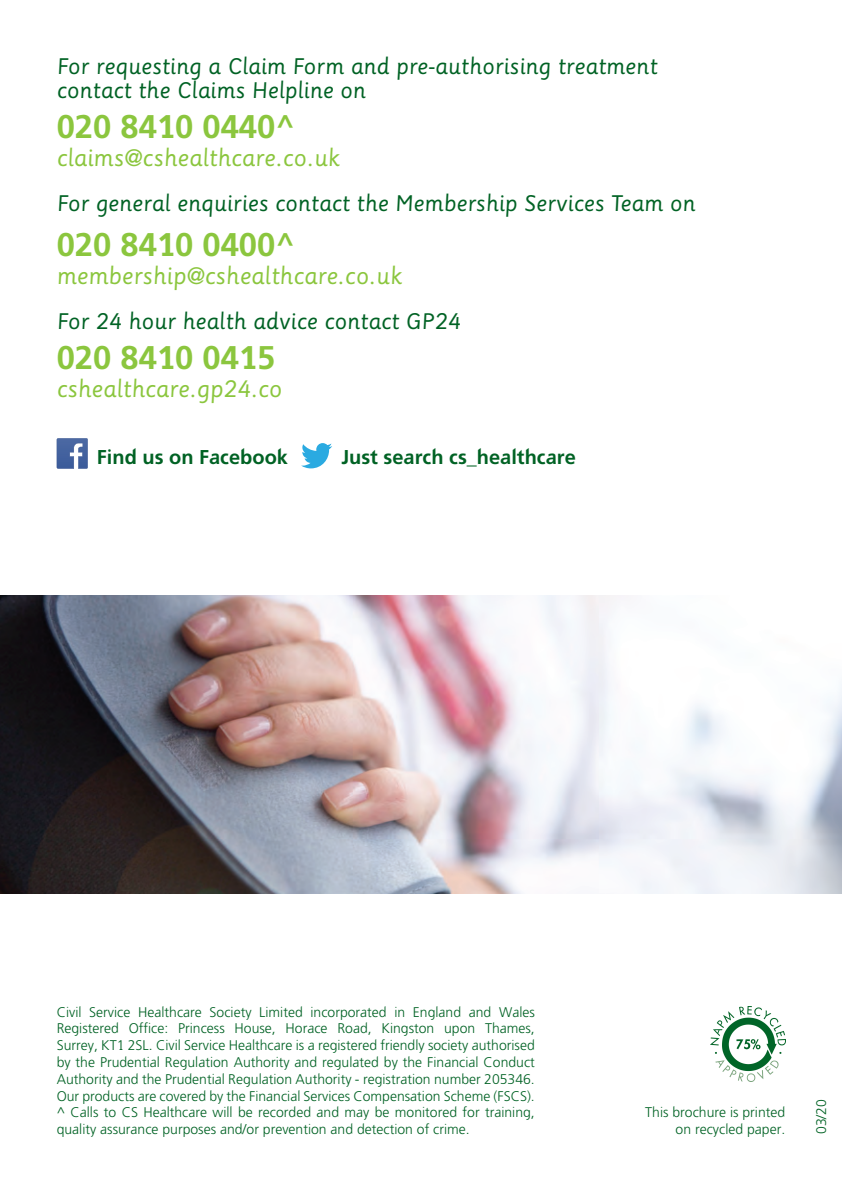
<style>
.page{position:relative;width:842px;height:1191px;background:#fff}
.page>*{position:absolute;margin:0;border:0;box-sizing:border-box;transform-origin:0 0}
.t1{font:32.8px "Freeway Demi";color:#8bc63e}
.t2{font:23.2px "Sassoon Primary";color:#8bc63e}
.t3{font:22px/23.8px "Sassoon Primary";color:#006224}
.t4{font:20px "Freeway Demi";color:#006224}
.t5{font:300 14px/16.8px "Freeway";color:#006224;text-align:justify}
</style>
<div class="page">
<svg style="left:57px;top:438px;width:31px;height:31px"></svg>
<svg style="left:301px;top:443px;width:31px;height:25px"></svg>
<img style="left:0;top:595px;width:842px;height:298px">
<img style="left:710px;top:1006px;width:75px;height:75px">
<p class="t3" style="left:57px;top:55px;width:602px">For requesting a Claim Form and pre-authorising treatment contact the Claims Helpline on</p>
<h2 class="t1" style="left:57px;top:109px;width:240px">020 8410 0440^</h2>
<p class="t2" style="left:57px;top:145px;width:285px">claims@cshealthcare.co.uk</p>
<p class="t3" style="left:57px;top:192px;width:640px">For general enquiries contact the Membership Services Team on</p>
<h2 class="t1" style="left:57px;top:226px;width:240px">020 8410 0400^</h2>
<h4 class="t2" style="left:57px;top:262px;width:347px">membership@cshealthcare.co.uk</h4>
<p class="t3" style="left:57px;top:309px;width:406px">For 24 hour health advice contact GP24</p>
<p class="t1" style="left:57px;top:340px;width:220px">020 8410 0415</p>
<h4 class="t2" style="left:57px;top:375px;width:227px">cshealthcare.gp24.co</h4>
<p class="t4" style="left:97px;top:446px;width:193px">Find us on Facebook</p>
<p class="t4" style="left:341px;top:446px;width:236px">Just search cs_healthcare</p>
<p class="t5" style="left:57px;top:1003px;width:480px">Civil Service Healthcare Society Limited incorporated in England and Wales Registered Office: Princess House, Horace Road, Kingston upon Thames, Surrey, KT1 2SL. Civil Service Healthcare is a registered friendly society authorised by the Prudential Regulation Authority and regulated by the Financial Conduct Authority and the Prudential Regulation Authority - registration number 205346.<br>Our products are covered by the Financial Services Compensation Scheme (FSCS). ^ Calls to CS Healthcare will be recorded and may be monitored for training, quality assurance purposes and/or prevention and detection of crime.</p>
<p class="t5" style="left:645px;top:1104px;width:142px;text-align:right">This brochure is printed on recycled paper.</p>
<p class="t5" style="left:813px;top:1134px;width:37px;rotate:-90deg">03/20</p>
</div>
